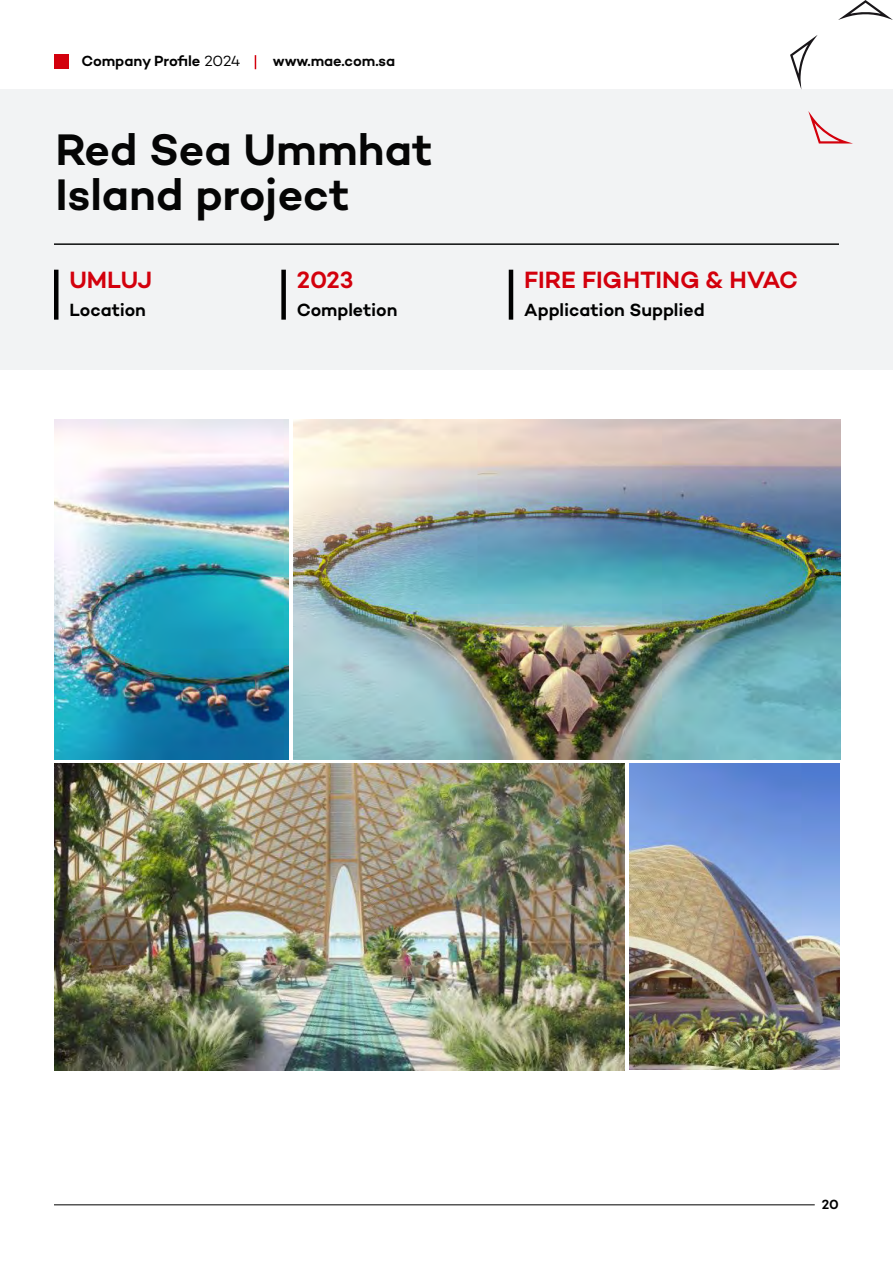
<style>
.page{position:relative;width:893px;height:1263px;background:#fff}
.page>*{position:absolute;margin:0;border:0;box-sizing:border-box;transform-origin:0 0}
.t1{font:600 45px/45px "Campton";color:#050505}
.t2{font:600 24px "Campton";letter-spacing:-.005em;color:#d3000c}
.t3{font:600 18px "Campton";color:#000}
.t4{font:600 15px "Campton";letter-spacing:-.005em;color:#000}
.t5{font:600 15px "Campton";color:#050505}
.t6{font:600 13.5px "Campton";color:#000}
.s1{font-weight:400}
</style>
<div class="page">
<div style="left:54px;top:54px;width:15px;height:15px;background:#d3000c"></div>
<svg style="left:255px;top:55px;width:1px;height:14px"></svg>
<hr style="left:54px;top:1204px;width:761px;height:1px;background:#000">
<div style="left:1px;top:89px;width:892px;height:281px;background:#f2f3f4"></div>
<img style="left:293px;top:419px;width:547px;height:340px">
<img style="left:54px;top:419px;width:235px;height:340px">
<hr style="left:54px;top:243px;width:785px;height:2px;background:#0c0c0c">
<div style="left:54px;top:270px;width:5px;height:50px;background:#000"></div>
<div style="left:281px;top:270px;width:5px;height:50px;background:#000"></div>
<hr style="left:509px;top:270px;width:4px;height:50px;background:#000">
<svg style="left:808px;top:111px;width:45px;height:33px"></svg>
<svg style="left:790px;top:35px;width:28px;height:55px"></svg>
<svg style="left:838px;top:0;width:55px;height:20px"></svg>
<img style="left:629px;top:764px;width:210px;height:305px">
<img style="left:54px;top:764px;width:570px;height:306px">
<p class="t4" style="left:81px;top:51px;width:160px">Company Profile <span class="s1">2024</span></p>
<p class="t5" style="left:273px;top:51px;width:124px">www.mae.com.sa</p>
<h1 class="t1" style="left:55px;top:127px;width:379px">Red Sea Ummhat<br>Island project</h1>
<h2 class="t2" style="left:69px;top:265px;width:84px">UMLUJ</h2>
<h2 class="t2" style="left:297px;top:265px;width:58px">2023</h2>
<h2 class="t2" style="left:524px;top:265px;width:276px">FIRE FIGHTING &amp; HVAC</h2>
<p class="t3" style="left:69px;top:299px;width:78px">Location</p>
<p class="t3" style="left:297px;top:299px;width:102px">Completion</p>
<p class="t3" style="left:524px;top:299px;width:182px">Application Supplied</p>
<p class="t6" style="left:822px;top:1196px;width:19px">20</p>
</div>
